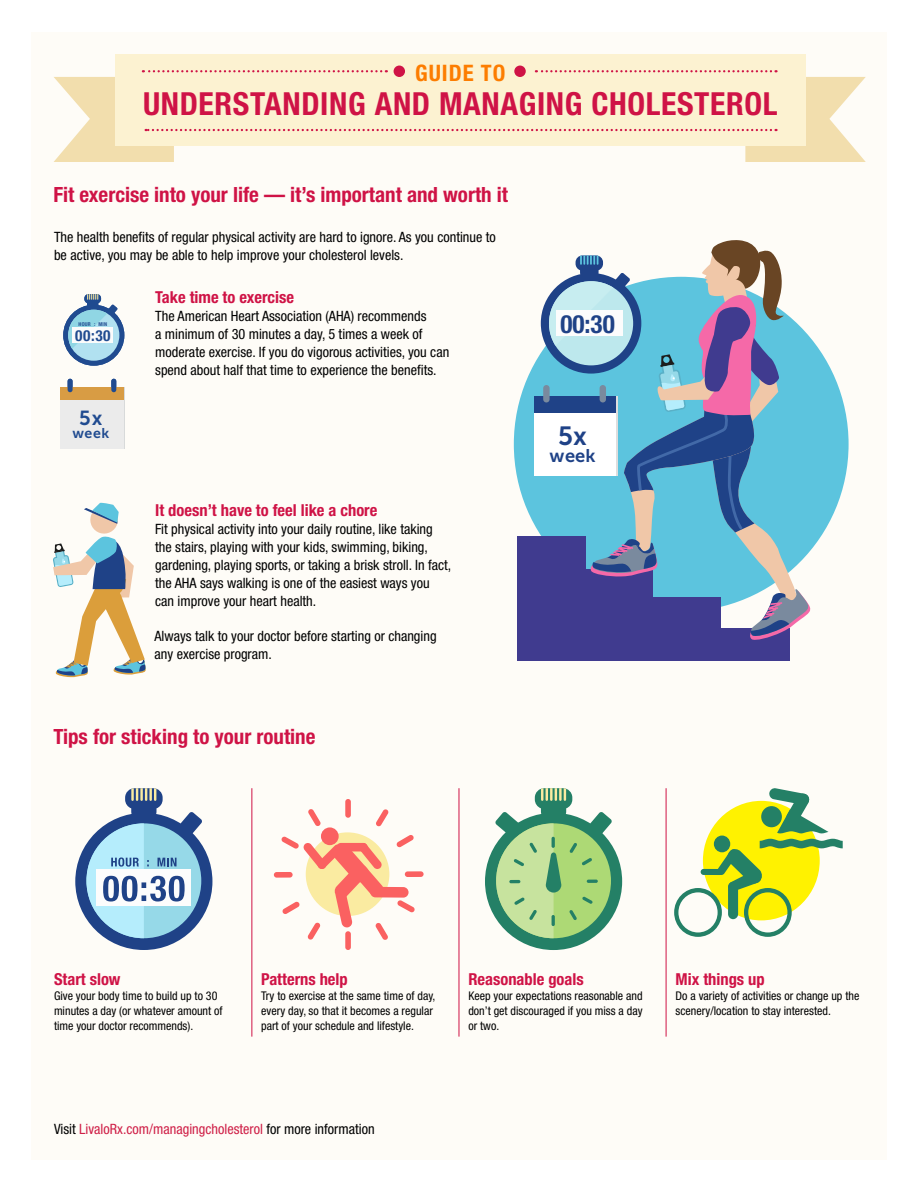
<style>
.page{position:relative;width:918px;height:1188px;background:#fff}
.page>*{position:absolute;margin:0;border:0;box-sizing:border-box;transform-origin:0 0}
.t1{font:700 condensed 31.8px "Helvetica Neue";letter-spacing:.02em;color:#cf1346}
.t2{font:26.25px "Museo Sans 700";color:#1f4287}
.t3{font:700 condensed 25.2px "Helvetica Neue";color:#1f4287}
.t4{font:700 condensed 22.8px "Helvetica Neue";letter-spacing:.04em;color:#fd7d00}
.t5{font:700 condensed 21px "Helvetica Neue";color:#cf1346}
.t6{font:20.25px "Museo Sans 700";color:#204b90}
.t7{font:18.3px "Museo Sans 700";color:#1f4287}
.t8{font:700 condensed 16.5px "Helvetica Neue";color:#cf1346}
.t9{font:700 condensed 15.3px "Helvetica Neue";color:#204b90}
.t10{font:condensed 14.25px/18px "Helvetica Neue";color:#000}
.t11{font:condensed 14.25px "Helvetica Neue";color:#cf1f47}
.t12{font:14.1px "Museo Sans 700";color:#204b90}
.t13{font:condensed 12px/15px "Helvetica Neue";color:#000}
.t14{font:700 condensed 5.25px "Helvetica Neue";letter-spacing:.04em;color:#204b90}
.s1{color:#000}
</style>
<div class="page">
<div style="left:31px;top:32px;width:856px;height:1128px;background:#fefcf7"></div>
<div style="left:514px;top:277px;width:335px;height:335px;background:#5cc4de;border-radius:50%"></div>
<div style="left:551px;top:628px;width:238px;height:32px;background:#403b8f"></div>
<div style="left:541px;top:273px;width:100px;height:101px;background:#1f4287;border-radius:50%"></div>
<div style="left:534px;top:396px;width:81px;height:79px;background:#fff"></div>
<div style="left:534px;top:396px;width:81px;height:16px;background:#1f4287"></div>
<div style="left:543px;top:385px;width:7px;height:17px;background:#7a8a9e;border-radius:3px"></div>
<div style="left:517px;top:536px;width:68px;height:124px;background:#403b8f"></div>
<svg style="left:549px;top:240px;width:262px;height:401px"></svg>
<div style="left:75px;top:813px;width:137px;height:137px;background:#1f4287;border-radius:50%"></div>
<svg style="left:86px;top:788px;width:116px;height:150px"></svg>
<div style="left:485px;top:813px;width:137px;height:137px;background:#248066;border-radius:50%"></div>
<svg style="left:495px;top:788px;width:117px;height:150px"></svg>
<div style="left:703px;top:801px;width:117px;height:119px;background:#fff200;border-radius:50%"></div>
<div style="left:761px;top:806px;width:21px;height:21px;background:#248066;border-radius:50%"></div>
<svg style="left:769px;top:788px;width:59px;height:45px"></svg>
<div style="left:714px;top:836px;width:16px;height:16px;background:#248066;border-radius:50%"></div>
<svg style="left:674px;top:839px;width:169px;height:98px"></svg>
<svg style="left:53px;top:502px;width:93px;height:175px"></svg>
<div style="left:63px;top:305px;width:61px;height:61px;background:#204b90;border-radius:50%"></div>
<div style="left:68px;top:310px;width:51px;height:51px;background:#b1e1f0;border-radius:50%"></div>
<svg style="left:68px;top:294px;width:50px;height:55px"></svg>
<div style="left:73px;top:327px;width:40px;height:16px;background:#fbfbfb"></div>
<div style="left:60px;top:387px;width:64px;height:62px;background:#ebebeb"></div>
<div style="left:60px;top:387px;width:64px;height:13px;background:#d89c44"></div>
<div style="left:68px;top:379px;width:5px;height:13px;background:#204b90;border-radius:2px"></div>
<div style="left:111px;top:379px;width:5px;height:13px;background:#204b90;border-radius:2px"></div>
<svg style="left:274px;top:799px;width:150px;height:151px"></svg>
<hr style="left:252px;top:788px;width:1px;height:249px;background:#cf1346">
<hr style="left:459px;top:788px;width:1px;height:249px;background:#cf1346">
<hr style="left:666px;top:788px;width:1px;height:249px;background:#cf1346">
<div style="left:115px;top:54px;width:691px;height:92px;background:#fcf2d1"></div>
<div style="left:514px;top:66px;width:12px;height:11px;background:#cf1346;border-radius:50%"></div>
<div style="left:394px;top:66px;width:11px;height:11px;background:#cf1346;border-radius:50%"></div>
<svg style="left:54px;top:70px;width:812px;height:92px"></svg>
<h3 class="t4" style="left:415px;top:60px;width:92px">GUIDE TO</h3>
<h1 class="t1" style="left:143px;top:85px;width:636px">UNDERSTANDING AND MANAGING CHOLESTEROL</h1>
<h3 class="t5" style="left:53px;top:182px;width:456px">Fit exercise into your life — it’s important and worth it</h3>
<p class="t10" style="left:54px;top:228px;width:443px">The health benefits of regular physical activity are hard to ignore. As you continue to be active, you may be able to help improve your cholesterol levels.</p>
<p class="t14" style="left:79px;top:321px;width:30px">HOUR : MIN</p>
<p class="t9" style="left:75px;top:326px;width:37px">00:30</p>
<h3 class="t6" style="left:79px;top:407px;width:25px">5x</h3>
<p class="t12" style="left:72px;top:425px;width:38px">week</p>
<p class="t8" style="left:155px;top:287px;width:140px">Take time to exercise</p>
<p class="t10" style="left:155px;top:307px;width:296px">The American Heart Association (AHA) recommends<br>a minimum of 30 minutes a day, 5 times a week of moderate exercise. If you do vigorous activities, you can spend about half that time to experience the benefits.</p>
<p class="t8" style="left:155px;top:500px;width:224px">It doesn’t have to feel like a chore</p>
<p class="t10" style="left:155px;top:520px;width:298px">Fit physical activity into your daily routine, like taking the stairs, playing with your kids, swimming, biking, gardening, playing sports, or taking a brisk stroll. In fact, the AHA says walking is one of the easiest ways you can improve your heart health.</p>
<p class="t10" style="left:154px;top:627px;width:284px">Always talk to your doctor before starting or changing any exercise program.</p>
<h3 class="t5" style="left:53px;top:724px;width:264px">Tips for sticking to your routine</h3>
<h3 class="t3" style="left:560px;top:309px;width:56px">00:30</h3>
<h2 class="t2" style="left:558px;top:421px;width:30px">5x</h2>
<p class="t7" style="left:549px;top:445px;width:48px">week</p>
<p class="t8" style="left:54px;top:969px;width:68px">Start slow</p>
<p class="t13" style="left:54px;top:988px;width:170px">Give your body time to build up to 30 minutes a day (or whatever amount of time your doctor recommends).</p>
<p class="t8" style="left:261px;top:969px;width:88px">Patterns help</p>
<p class="t13" style="left:261px;top:988px;width:176px">Try to exercise at the same time of day, every day, so that it becomes a regular part of your schedule and lifestyle.</p>
<p class="t8" style="left:468px;top:969px;width:117px">Reasonable goals</p>
<p class="t13" style="left:468px;top:988px;width:176px;text-align:justify">Keep your expectations reasonable and don’t get discouraged if you miss a day or two.</p>
<p class="t8" style="left:676px;top:969px;width:91px">Mix things up</p>
<p class="t13" style="left:676px;top:988px;width:185px">Do a variety of activities or change up the scenery/location to stay interested.</p>
<p class="t11" style="left:54px;top:1121px;width:322px"><span class="s1">Visit</span> LivaloRx.com/managingcholesterol <span class="s1">for more information</span></p>
</div>
